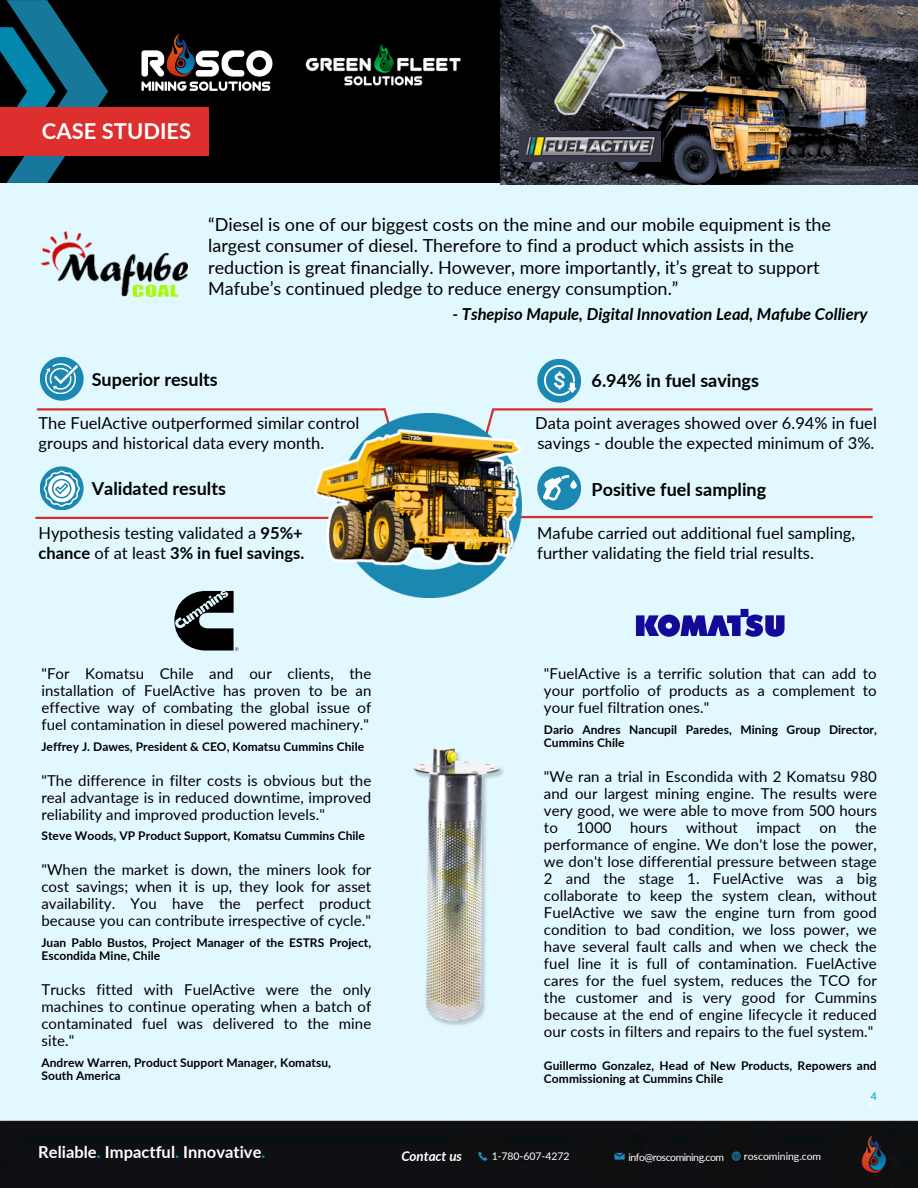
<style>
.page{position:relative;width:918px;height:1188px;background:#e1f8ff}
.page>*{position:absolute;margin:0;border:0;box-sizing:border-box;transform-origin:0 0}
.t1{font:700 21.9px "Lato";color:#fff}
.t2{font:18px/21.3px "Lato";color:#000}
.t3{font:700 18px "Lato";color:#000}
.t4{font:16.5px/20.2px "Lato";color:#000}
.t5{font:italic 700 16.5px "Lato";color:#000}
.t6{font:700 16.5px "Lato";letter-spacing:.005em;color:#fff}
.t7{font:15px/17px "Lato";letter-spacing:.005em;color:#000;text-align:justify}
.t8{font:italic 700 13.5px "Lato";letter-spacing:-.005em;color:#fff}
.t9{font:700 12px/13.5px "Lato";letter-spacing:.005em;color:#000}
.t10{font:10.5px "Lato";letter-spacing:-.005em;color:#fff}
.t11{font:10.5px "Lato";letter-spacing:-.045em;color:#fff}
.t12{font:10.5px "Lato";color:#0499c4}
.s1{font-weight:700}
.s2{color:#0499c4}
</style>
<div class="page">
<div style="left:0;top:0;width:918px;height:183px;background:#000"></div>
<img style="left:500px;top:0;width:418px;height:185px">
<hr style="left:37px;top:408px;width:347px;height:3px;background:#d62f2e">
<hr style="left:35px;top:517px;width:381px;height:2px;background:#d62f2e">
<hr style="left:492px;top:408px;width:381px;height:3px;background:#d62f2e">
<hr style="left:510px;top:516px;width:363px;height:2px;background:#d62f2e">
<svg style="left:490px;top:408px;width:6px;height:6px"></svg>
<svg style="left:381px;top:408px;width:6px;height:6px"></svg>
<img style="left:366px;top:414px;width:127px;height:183px">
<img style="left:303px;top:418px;width:239px;height:155px">
<div style="left:537px;top:466px;width:44px;height:44px;background:#1b88b1;border-radius:50%"></div>
<svg style="left:543px;top:475px;width:26px;height:26px"></svg>
<svg style="left:570px;top:480px;width:7px;height:9px"></svg>
<svg style="left:40px;top:466px;width:44px;height:44px"></svg>
<svg style="left:44px;top:471px;width:36px;height:36px"></svg>
<div style="left:537px;top:359px;width:44px;height:44px;background:#1b88b1;border-radius:50%"></div>
<svg style="left:544px;top:365px;width:33px;height:30px"></svg>
<div style="left:40px;top:357px;width:44px;height:44px;background:#1b88b1;border-radius:50%"></div>
<svg style="left:45px;top:363px;width:33px;height:31px"></svg>
<img style="left:41px;top:231px;width:147px;height:65px">
<svg style="left:174px;top:591px;width:64px;height:60px"></svg>
<svg style="left:636px;top:609px;width:148px;height:28px"></svg>
<img style="left:413px;top:747px;width:91px;height:278px">
<div style="left:0;top:1120px;width:918px;height:68px;background:#0f0f14"></div>
<svg style="left:0;top:0;width:108px;height:183px"></svg>
<div style="left:0;top:108px;width:208px;height:48px;background:#dc2f2e"></div>
<img style="left:519px;top:132px;width:141px;height:29px">
<img style="left:536px;top:0;width:107px;height:142px">
<img style="left:141px;top:34px;width:132px;height:57px">
<img style="left:305px;top:43px;width:156px;height:43px">
<h5 class="t1" style="left:42px;top:118px;width:151px">CASE STUDIES</h5>
<h2 class="t2" style="left:208px;top:213px;width:624px">“Diesel is one of our biggest costs on the mine and our mobile equipment is the largest consumer of diesel. Therefore to find a product which assists in the reduction is great financially. However, more importantly, it’s great to support Mafube’s continued pledge to reduce energy consumption.”</h2>
<p class="t5" style="left:452px;top:304px;width:417px">- Tshepiso Mapule, Digital Innovation Lead, Mafube Colliery</p>
<h2 class="t3" style="left:92px;top:368px;width:127px">Superior results</h2>
<h3 class="t3" style="left:592px;top:370px;width:169px">6.94% in fuel savings</h3>
<p class="t4" style="left:39px;top:412px;width:322px">The FuelActive outperformed similar control groups and historical data every month.</p>
<h1 class="t4" style="left:535px;top:412px;width:343px">Data point averages showed over 6.94% in fuel savings - double the expected minimum of 3%.</h1>
<p class="t3" style="left:92px;top:477px;width:136px">Validated results</p>
<p class="t3" style="left:592px;top:478px;width:176px">Positive fuel sampling</p>
<p class="t4" style="left:537px;top:522px;width:320px">Mafube carried out additional fuel sampling, further validating the field trial results.</p>
<p class="t4" style="left:39px;top:522px;width:267px">Hypothesis testing validated a <span class="s1">95%+ chance</span> of at least <span class="s1">3% in fuel savings.</span></p>
<h2 class="t7" style="left:41px;top:665px;width:331px">"For Komatsu Chile and our clients, the installation of FuelActive has proven to be an effective way of combating the global issue of fuel contamination in diesel powered machinery."</h2>
<p class="t9" style="left:41px;top:739px;width:324px">Jeffrey J. Dawes, President &amp; CEO, Komatsu Cummins Chile</p>
<h3 class="t7" style="left:41px;top:772px;width:331px">"The difference in filter costs is obvious but the real advantage is in reduced downtime, improved reliability and improved production levels."</h3>
<h3 class="t9" style="left:41px;top:829px;width:325px">Steve Woods, VP Product Support, Komatsu Cummins Chile</h3>
<p class="t7" style="left:41px;top:861px;width:331px">"When the market is down, the miners look for cost savings; when it is up, they look for asset availability. You have the perfect product because you can contribute irrespective of cycle."</p>
<p class="t9" style="left:41px;top:935px;width:331px">Juan Pablo Bustos, Project Manager of the ESTRS Project,<br>Escondida Mine, Chile</p>
<p class="t7" style="left:41px;top:981px;width:331px">Trucks fitted with FuelActive were the only machines to continue operating when a batch of contaminated fuel was delivered to the mine site."</p>
<h2 class="t9" style="left:41px;top:1055px;width:291px">Andrew Warren, Product Support Manager, Komatsu,<br>South America</h2>
<h2 class="t7" style="left:544px;top:665px;width:334px">"FuelActive is a terrific solution that can add to your portfolio of products as a complement to your fuel filtration ones."</h2>
<h3 class="t9" style="left:544px;top:722px;width:334px">Dario Andres Nancupil Paredes, Mining Group Director,<br>Cummins Chile</h3>
<h3 class="t7" style="left:544px;top:768px;width:334px">"We ran a trial in Escondida with 2 Komatsu 980 and our largest mining engine. The results were very good, we were able to move from 500 hours to 1000 hours without impact on the performance of engine. We don't lose the power, we don't lose differential pressure between stage 2 and the stage 1. FuelActive was a big collaborate to keep the system clean, without FuelActive we saw the engine turn from good condition to bad condition, we loss power, we have several fault calls and when we check the fuel line it is full of contamination. FuelActive cares for the fuel system, reduces the TCO for the customer and is very good for Cummins because at the end of engine lifecycle it reduced our costs in filters and repairs to the fuel system."</h3>
<p class="t9" style="left:544px;top:1058px;width:334px">Guillermo Gonzalez, Head of New Products, Repowers and<br>Commissioning at Cummins Chile</p>
<h5 class="t12" style="left:871px;top:1089px;width:8px">4</h5>
<p class="t10" style="left:868px;top:1096px;width:8px">2</p>
<h5 class="t6" style="left:38px;top:1142px;width:229px">Reliable<span class="s2">.</span> Impactful<span class="s2">.</span> Innovative<span class="s2">.</span></h5>
<h6 class="t8" style="left:401px;top:1148px;width:62px">Contact us</h6>
<h6 class="t10" style="left:492px;top:1150px;width:79px">1-780-607-4272</h6>
<h5 class="t10" style="left:744px;top:1150px;width:79px">roscomining.com</h5>
<h5 class="t11" style="left:628px;top:1150px;width:97px">info@roscomining.com</h5>
</div>
